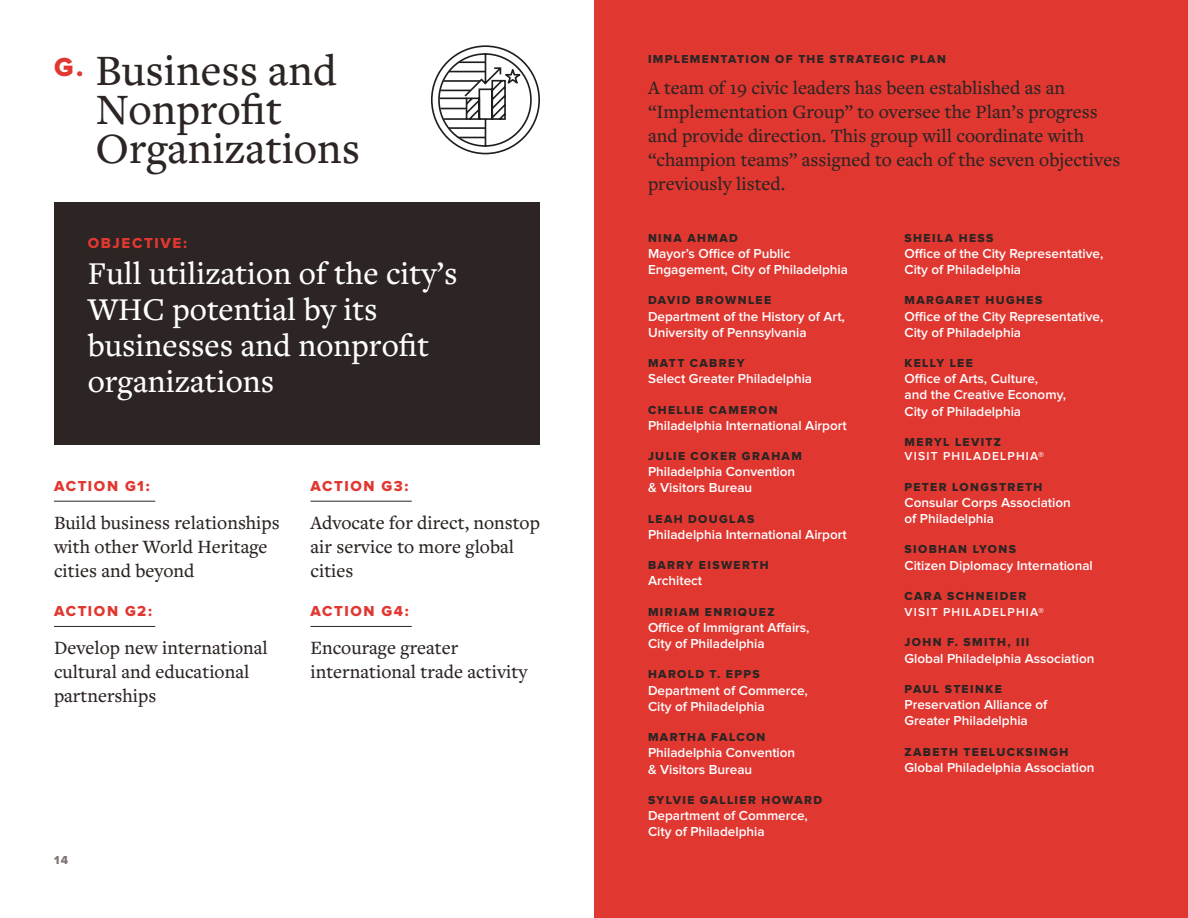
<style>
.page{position:relative;width:1188px;height:918px;background:#fff}
.page>*{position:absolute;margin:0;border:0;box-sizing:border-box;transform-origin:0 0}
.t1{font:500 45px/39px "Freight Text Pro";color:#2c2523}
.t2{font:500 33px/36px "Freight Text Pro";color:#fff}
.t3{font:500 19.5px/24px "Freight Text Pro";color:#2c2523}
.t4{font:15px "Proxima Nova Extrabld";letter-spacing:.11em;color:#e13731}
.t5{font:600 13.5px/16.2px "Proxima Nova";color:#fff}
.t6{font:12px "Proxima Nova Extrabld";letter-spacing:.115em;color:#2c2523}
.t7{font:600 12px "Proxima Nova";letter-spacing:.1em;color:#fff}
.t8{font:12px "Proxima Nova Extrabld";color:#7e7573}
</style>
<div class="page">
<hr style="left:54px;top:501px;width:101px;height:1px;background:#2c2523">
<hr style="left:54px;top:626px;width:101px;height:1px;background:#2c2523">
<hr style="left:310px;top:501px;width:102px;height:1px;background:#2c2523">
<hr style="left:310px;top:626px;width:102px;height:1px;background:#2c2523">
<div style="left:54px;top:202px;width:486px;height:244px;background:#2c2523"></div>
<div style="left:594px;top:0;width:594px;height:918px;background:#e13731"></div>
<div style="left:431px;top:45px;width:109px;height:109px;border:2px solid #201d1e;border-radius:50%"></div>
<svg style="left:437px;top:52px;width:96px;height:96px"></svg>
<h1 class="t1" style="left:96px;top:49px;width:266px;text-indent:-42px"><sup>G.</sup> Business and<br>Nonprofit<br>Organizations</h1>
<p class="t4" style="left:88px;top:236px;width:101px">OBJECTIVE:</p>
<h2 class="t2" style="left:88px;top:254px;width:371px">Full utilization of the city’s<br>WHC potential by its businesses and nonprofit organizations</h2>
<p class="t4" style="left:54px;top:479px;width:97px">ACTION G1:</p>
<h3 class="t3" style="left:54px;top:510px;width:227px">Build business relationships with other World Heritage cities and beyond</h3>
<p class="t4" style="left:54px;top:604px;width:99px">ACTION G2:</p>
<h3 class="t3" style="left:54px;top:635px;width:215px">Develop new international cultural and educational partnerships</h3>
<p class="t4" style="left:310px;top:479px;width:99px">ACTION G3:</p>
<h3 class="t3" style="left:310px;top:510px;width:231px">Advocate for direct, nonstop air service to more global cities</h3>
<p class="t4" style="left:310px;top:604px;width:100px">ACTION G4:</p>
<h3 class="t3" style="left:310px;top:635px;width:218px">Encourage greater international trade activity</h3>
<p class="t8" style="left:54px;top:855px;width:16px">14</p>
<p class="t6" style="left:648px;top:54px;width:299px">IMPLEMENTATION OF THE STRATEGIC PLAN</p>
<p class="t3" style="left:648px;top:75px;width:474px">A team of 19 civic leaders has been established as an “Implementation Group” to oversee the Plan’s progress and provide direction. This group will coordinate with “champion teams” assigned to each of the seven objectives previously listed.</p>
<p class="t6" style="left:648px;top:232px;width:91px">NINA AHMAD</p>
<p class="t5" style="left:648px;top:246px;width:202px">Mayor’s Office of Public<br>Engagement, City of Philadelphia</p>
<p class="t6" style="left:648px;top:295px;width:125px">DAVID BROWNLEE</p>
<p class="t5" style="left:648px;top:309px;width:198px">Department of the History of Art,<br>University of Pennsylvania</p>
<p class="t6" style="left:648px;top:358px;width:98px">MATT CABREY</p>
<p class="t5" style="left:648px;top:371px;width:166px">Select Greater Philadelphia</p>
<p class="t6" style="left:648px;top:404px;width:131px">CHELLIE CAMERON</p>
<p class="t5" style="left:648px;top:418px;width:200px">Philadelphia International Airport</p>
<p class="t6" style="left:648px;top:451px;width:155px">JULIE COKER GRAHAM</p>
<p class="t5" style="left:648px;top:464px;width:149px">Philadelphia Convention &amp; Visitors Bureau</p>
<p class="t6" style="left:648px;top:513px;width:108px">LEAH DOUGLAS</p>
<p class="t5" style="left:648px;top:527px;width:200px">Philadelphia International Airport</p>
<p class="t6" style="left:648px;top:560px;width:122px">BARRY EISWERTH</p>
<p class="t5" style="left:648px;top:573px;width:56px">Architect</p>
<p class="t6" style="left:648px;top:606px;width:128px">MIRIAM ENRIQUEZ</p>
<p class="t5" style="left:648px;top:620px;width:163px">Office of Immigrant Affairs,<br>City of Philadelphia</p>
<p class="t6" style="left:648px;top:669px;width:113px">HAROLD T. EPPS</p>
<p class="t5" style="left:648px;top:683px;width:161px">Department of Commerce,<br>City of Philadelphia</p>
<p class="t6" style="left:648px;top:732px;width:119px">MARTHA FALCON</p>
<p class="t5" style="left:648px;top:745px;width:149px">Philadelphia Convention &amp; Visitors Bureau</p>
<p class="t6" style="left:648px;top:794px;width:176px">SYLVIE GALLIER HOWARD</p>
<p class="t5" style="left:648px;top:808px;width:161px">Department of Commerce,<br>City of Philadelphia</p>
<p class="t6" style="left:904px;top:232px;width:91px">SHEILA HESS</p>
<p class="t5" style="left:904px;top:246px;width:200px">Office of the City Representative,<br>City of Philadelphia</p>
<p class="t6" style="left:904px;top:295px;width:139px">MARGARET HUGHES</p>
<p class="t5" style="left:904px;top:309px;width:200px">Office of the City Representative,<br>City of Philadelphia</p>
<p class="t6" style="left:904px;top:358px;width:70px">KELLY LEE</p>
<p class="t5" style="left:904px;top:371px;width:163px">Office of Arts, Culture,<br>and the Creative Economy,<br>City of Philadelphia</p>
<p class="t6" style="left:904px;top:436px;width:98px">MERYL LEVITZ</p>
<p class="t7" style="left:904px;top:451px;width:141px">VISIT PHILADELPHIA®</p>
<p class="t6" style="left:904px;top:481px;width:139px">PETER LONGSTRETH</p>
<p class="t5" style="left:904px;top:495px;width:168px">Consular Corps Association of Philadelphia</p>
<p class="t6" style="left:904px;top:544px;width:113px">SIOBHAN LYONS</p>
<p class="t5" style="left:904px;top:558px;width:190px">Citizen Diplomacy International</p>
<p class="t6" style="left:904px;top:590px;width:123px">CARA SCHNEIDER</p>
<p class="t7" style="left:904px;top:607px;width:141px">VISIT PHILADELPHIA®</p>
<p class="t6" style="left:904px;top:637px;width:126px">JOHN F. SMITH, III</p>
<p class="t5" style="left:904px;top:651px;width:192px">Global Philadelphia Association</p>
<p class="t6" style="left:904px;top:683px;width:99px">PAUL STEINKE</p>
<p class="t5" style="left:904px;top:697px;width:144px">Preservation Alliance of<br>Greater Philadelphia</p>
<p class="t6" style="left:904px;top:746px;width:166px">ZABETH TEELUCKSINGH</p>
<p class="t5" style="left:904px;top:760px;width:192px">Global Philadelphia Association</p>
</div>
